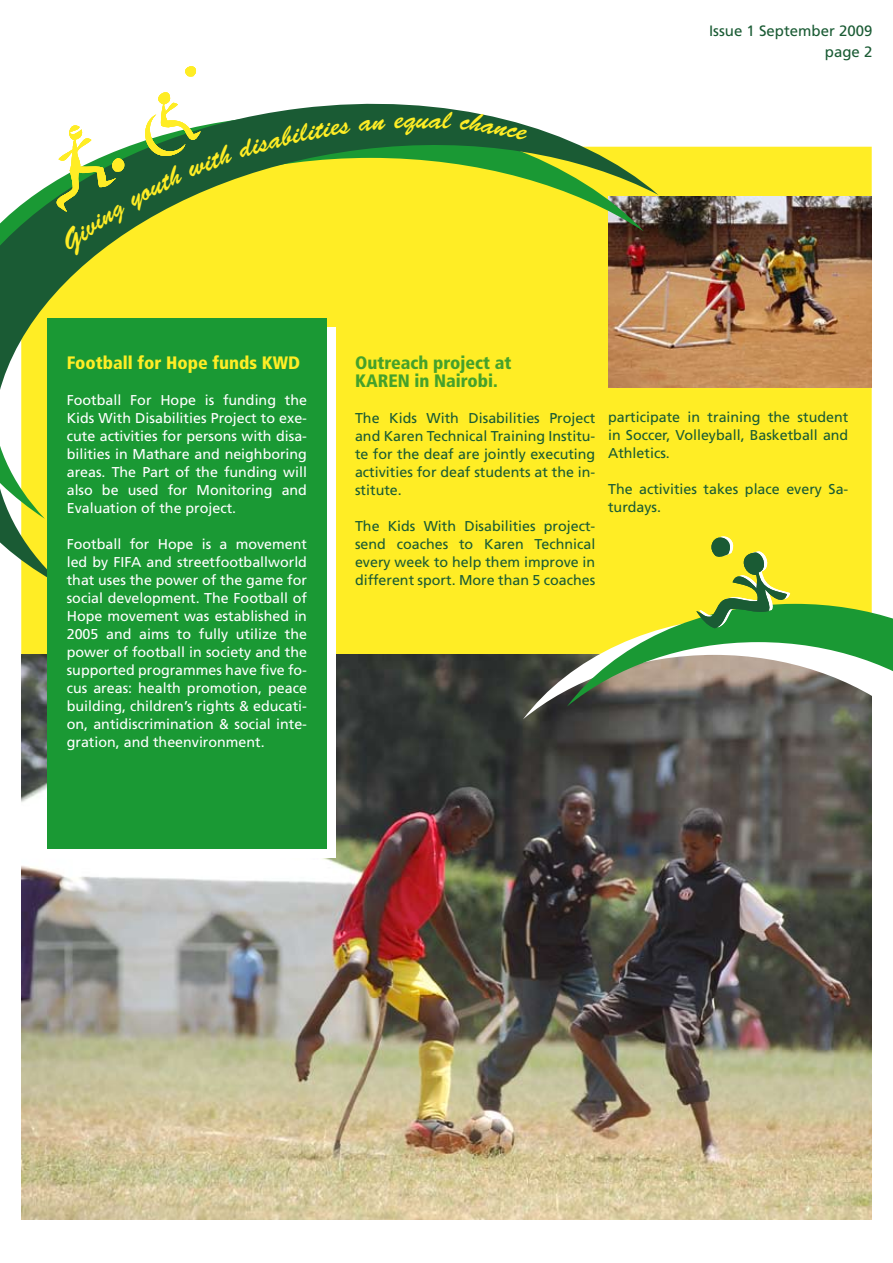
<style>
.page{position:relative;width:893px;height:1263px;background:#fff}
.page>*{position:absolute;margin:0;border:0;box-sizing:border-box;transform-origin:0 0}
.t1{font:900 condensed 18px/18px "Frutiger";color:#45a12b}
.t2{font:900 condensed 18px "Frutiger";color:#ffed25}
.t3{font:15px/21.3px "Frutiger";color:#1a5b34;text-align:right}
.t4{font:14.25px/18px "Frutiger";color:#fff;text-align:justify}
.t5{font:14.25px/18px "Frutiger";color:#1a5b34;text-align:justify}
</style>
<div class="page">
<div style="left:21px;top:147px;width:851px;height:532px;background:#ffed25"></div>
<img style="left:658px;top:196px;width:214px;height:191px">
<svg style="left:0;top:103px;width:658px;height:485px;background:#e1db39"></svg>
<img style="left:22px;top:654px;width:850px;height:566px">
<div style="left:56px;top:328px;width:280px;height:530px;background:#fff"></div>
<div style="left:47px;top:319px;width:280px;height:530px;background:#1a9934"></div>
<svg style="left:185px;top:66px;width:12px;height:11px"></svg>
<svg style="left:523px;top:617px;width:349px;height:354px;background:#4e4937"></svg>
<svg style="left:567px;top:604px;width:326px;height:354px;background:#6c715d"></svg>
<svg style="left:696px;top:536px;width:94px;height:92px;background:#a8bf36"></svg>
<svg style="left:57px;top:92px;width:294px;height:165px"></svg>
<svg style="left:358px;top:119px;width:28px;height:13px"></svg>
<svg style="left:394px;top:111px;width:59px;height:24px"></svg>
<svg style="left:460px;top:113px;width:68px;height:28px"></svg>
<p class="t3" style="left:709px;top:20px;width:165px">Issue 1 September 2009 page 2</p>
<p class="t2" style="left:67px;top:352px;width:235px">Football for Hope funds KWD</p>
<p class="t4" style="left:67px;top:391px;width:242px">Football For Hope is funding the Kids With Disabilities Project to exe&shy;cute activities for persons with disa&shy;bilities in Mathare and neighboring areas. The Part of the funding will also be used for Monitoring and Evaluation of the project.</p>
<p class="t4" style="left:67px;top:535px;width:242px">Football for Hope is a movement led by FIFA and streetfootballworld that uses the power of the game for social development. The Football of Hope movement was established in 2005 and aims to fully utilize the power of football in society and the supported programmes have five fo&shy;cus areas: health promotion, peace building, children’s rights &amp; educati&shy;on, antidiscrimination &amp; social inte&shy;gration, and theenvironment.</p>
<p class="t1" style="left:355px;top:353px;width:158px">Outreach project at<br>KAREN in Nairobi.</p>
<p class="t5" style="left:355px;top:408px;width:242px">The Kids With Disabilities Project and Karen Technical Training Institu&shy;te for the deaf are jointly executing activities for deaf students at the in&shy;stitute.</p>
<p class="t5" style="left:355px;top:516px;width:242px">The Kids With Disabilities project&shy;send coaches to Karen Technical every week to help them improve in different sport. More than 5 coaches</p>
<p class="t5" style="left:608px;top:408px;width:242px">participate in training the student in Soccer, Volleyball, Basketball and Athletics.</p>
<p class="t5" style="left:608px;top:480px;width:242px">The activities takes place every Sa&shy;turdays.</p>
</div>
